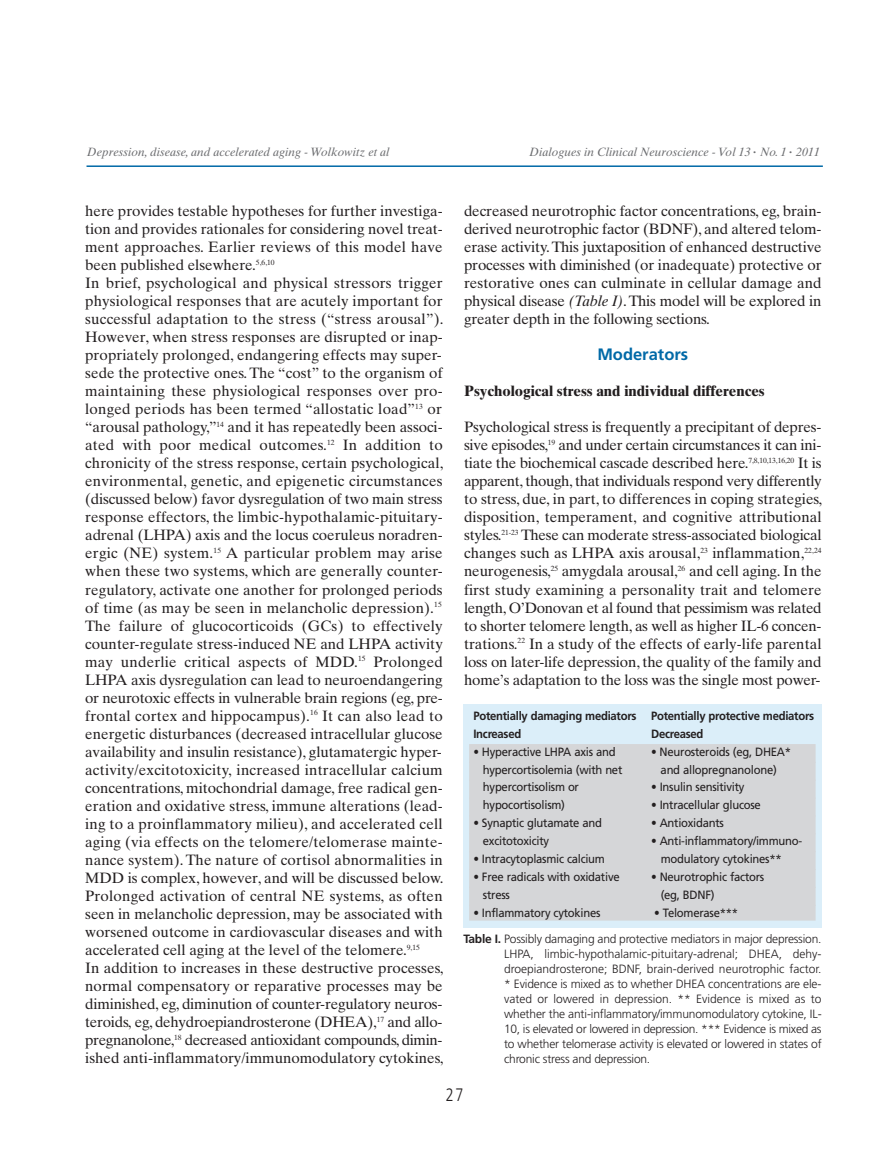
<style>
.page{position:relative;width:894px;height:1149px;background:#fff}
.page>*{position:absolute;margin:0;border:0;box-sizing:border-box;transform-origin:0 0}
.t1{font:300 18px "Frutiger";color:#231f20;scale:.8 1}
.t2{font:700 16.5px "Frutiger";color:#0069a7}
.t3{font:15px/18px "Times Ten";letter-spacing:.005em;color:#231f20;text-align:justify}
.t4{font:700 15px "Times Ten";color:#231f20}
.t5{font:300 12px/15px "Frutiger";letter-spacing:-.015em;color:#231f20}
.t6{font:12px "Frutiger";letter-spacing:-.025em;color:#231f20;scale:.94 1}
.t7{font:italic 12px "Times Ten";color:#6c6d70}
.t8{font:700 12px/17.9px "Frutiger";letter-spacing:-.025em;color:#231f20;scale:.94 1}
.s1{font-style:italic}
.s2{font-weight:400}
.s3{font-weight:700}
</style>
<div class="page">
<hr style="left:86px;top:165px;width:736px;height:2px;background:#0069a7">
<div style="left:463px;top:703px;width:358px;height:224px;background:#dbeef9"></div>
<div style="left:469px;top:743px;width:346px;height:19px;background:#d5d6d8"></div>
<div style="left:469px;top:761px;width:346px;height:19px;background:#d5d6d8"></div>
<div style="left:469px;top:779px;width:346px;height:19px;background:#d5d6d8"></div>
<div style="left:469px;top:797px;width:346px;height:19px;background:#d5d6d8"></div>
<div style="left:469px;top:815px;width:346px;height:19px;background:#d5d6d8"></div>
<div style="left:469px;top:833px;width:346px;height:18px;background:#d5d6d8"></div>
<div style="left:469px;top:851px;width:346px;height:18px;background:#d5d6d8"></div>
<div style="left:469px;top:868px;width:346px;height:19px;background:#d5d6d8"></div>
<div style="left:469px;top:886px;width:346px;height:19px;background:#d5d6d8"></div>
<div style="left:469px;top:904px;width:346px;height:16px;background:#d5d6d8"></div>
<p class="t7" style="left:87px;top:147px;width:304px">Depression, disease, and accelerated aging - Wolkowitz et al</p>
<p class="t7" style="left:529px;top:147px;width:292px">Dialogues in Clinical Neuroscience - Vol 13 <sup>.</sup> No. 1 <sup>.</sup> 2011</p>
<p class="t3" style="left:85px;top:203px;width:360px;text-align:left">here provides testable hypotheses for further investiga&shy;tion and provides rationales for considering novel treat&shy;ment approaches. Earlier reviews of this model have been published elsewhere.<sup>5,6,10<br></sup>In brief, psychological and physical stressors trigger physiological responses that are acutely important for successful adaptation to the stress (“stress arousal”).<br>However, when stress responses are disrupted or inap&shy;propriately prolonged, endangering effects may super&shy;sede the protective ones. The “cost” to the organism of maintaining these physiological responses over pro&shy;longed periods has been termed “allostatic load”<sup>13</sup> or “arousal pathology,”<sup>14</sup> and it has repeatedly been associ&shy;ated with poor medical outcomes.<sup>12</sup> In addition to chronicity of the stress response, certain psychological, environmental, genetic, and epigenetic circumstances (discussed below) favor dysregulation of two main stress response effectors, the limbic-hypothalamic-pituitary&shy;adrenal (LHPA) axis and the locus coeruleus noradren&shy;ergic (NE) system.<sup>15</sup> A particular problem may arise when these two systems, which are generally counter&shy;regulatory, activate one another for prolonged periods of time (as may be seen in melancholic depression).<sup>15<br></sup>The failure of glucocorticoids (GCs) to effectively counter-regulate stress-induced NE and LHPA activity may underlie critical aspects of MDD.<sup>15</sup> Prolonged LHPA axis dysregulation can lead to neuroendangering or neurotoxic effects in vulnerable brain regions (eg, pre&shy;frontal cortex and hippocampus).<sup>16</sup> It can also lead to energetic disturbances (decreased intracellular glucose availability and insulin resistance), glutamatergic hyper&shy;activity/excitotoxicity, increased intracellular calcium concentrations, mitochondrial damage, free radical gen&shy;eration and oxidative stress, immune alterations (lead&shy;ing to a proinflammatory milieu), and accelerated cell aging (via effects on the telomere/telomerase mainte&shy;nance system). The nature of cortisol abnormalities in MDD is complex, however, and will be discussed below.<br>Prolonged activation of central NE systems, as often seen in melancholic depression, may be associated with worsened outcome in cardiovascular diseases and with accelerated cell aging at the level of the telomere.<sup>9,15<br></sup>In addition to increases in these destructive processes, normal compensatory or reparative processes may be diminished, eg, diminution of counter-regulatory neuros&shy;teroids, eg, dehydroepiandrosterone (DHEA),<sup>17</sup> and allo&shy;pregnanolone,<sup>18</sup> decreased antioxidant compounds, dimin&shy;ished anti-inflammatory/immunomodulatory cytokines,</p>
<p class="t3" style="left:464px;top:203px;width:359px">decreased neurotrophic factor concentrations, eg, brain&shy;derived neurotrophic factor (BDNF), and altered telom&shy;erase activity. This juxtaposition of enhanced destructive processes with diminished (or inadequate) protective or restorative ones can culminate in cellular damage and physical disease <span class="s1">(Table I)</span>. This model will be explored in greater depth in the following sections.</p>
<p class="t2" style="left:597px;top:348px;width:92px">Moderators</p>
<p class="t4" style="left:464px;top:386px;width:302px">Psychological stress and individual differences</p>
<p class="t3" style="left:464px;top:419px;width:359px">Psychological stress is frequently a precipitant of depres&shy;sive episodes,<sup>19</sup> and under certain circumstances it can ini&shy;tiate the biochemical cascade described here.<sup>7,8,10,13,16,20</sup> It is apparent, though, that individuals respond very differently to stress, due, in part, to differences in coping strategies, disposition, temperament, and cognitive attributional styles.<sup>21-23</sup> These can moderate stress-associated biological changes such as LHPA axis arousal,<sup>23</sup> inflammation,<sup>22,24 </sup>neurogenesis,<sup>25</sup> amygdala arousal,<sup>26</sup> and cell aging. In the first study examining a personality trait and telomere length, O’Donovan et al found that pessimism was related to shorter telomere length, as well as higher IL-6 concen&shy;trations.<sup>22</sup> In a study of the effects of early-life parental loss on later-life depression, the quality of the family and home’s adaptation to the loss was the single most power-</p>
<p class="t8" style="left:473px;top:707px;width:364px">Potentially damaging mediators Potentially protective mediators<br>Increased</p>
<p class="t8" style="left:650px;top:725px;width:57px">Decreased</p>
<p class="t6" style="left:473px;top:746px;width:153px">• Hyperactive LHPA axis and</p>
<p class="t6" style="left:650px;top:746px;width:150px">• Neurosteroids (eg, DHEA*</p>
<p class="t6" style="left:482px;top:764px;width:150px">hypercortisolemia (with net</p>
<p class="t6" style="left:660px;top:764px;width:125px">and allopregnanolone)</p>
<p class="t6" style="left:482px;top:782px;width:104px">hypercortisolism or</p>
<p class="t6" style="left:650px;top:782px;width:101px">• Insulin sensitivity</p>
<p class="t6" style="left:482px;top:800px;width:89px">hypocortisolism)</p>
<p class="t6" style="left:650px;top:800px;width:118px">• Intracellular glucose</p>
<p class="t6" style="left:473px;top:818px;width:138px">• Synaptic glutamate and</p>
<p class="t6" style="left:650px;top:818px;width:79px">• Antioxidants</p>
<p class="t6" style="left:482px;top:835px;width:72px">excitotoxicity</p>
<p class="t6" style="left:650px;top:835px;width:162px">• Anti-inflammatory/immuno-</p>
<p class="t6" style="left:473px;top:853px;width:141px">• Intracytoplasmic calcium</p>
<p class="t6" style="left:660px;top:853px;width:130px">modulatory cytokines**</p>
<p class="t6" style="left:473px;top:871px;width:157px">• Free radicals with oxidative</p>
<p class="t6" style="left:650px;top:871px;width:122px">• Neurotrophic factors</p>
<p class="t6" style="left:482px;top:889px;width:30px">stress</p>
<p class="t6" style="left:660px;top:889px;width:59px">(eg, BDNF)</p>
<p class="t6" style="left:473px;top:907px;width:137px">• Inflammatory cytokines</p>
<p class="t5" style="left:463px;top:900px;width:359px;line-height:26.1px;text-indent:191px"><span class="s2">• Telomerase***<br></span><span class="s3">Table I.</span> Possibly damaging and protective mediators in major depression.</p>
<p class="t5" style="left:504px;top:946px;width:319px;text-align:justify">LHPA, limbic-hypothalamic-pituitary-adrenal; DHEA, dehy&shy;droepiandrosterone; BDNF, brain-derived neurotrophic factor. * Evidence is mixed as to whether DHEA concentrations are ele&shy;vated or lowered in depression. ** Evidence is mixed as to whether the anti-inflammatory/immunomodulatory cytokine, IL-10, is elevated or lowered in depression. *** Evidence is mixed as to whether telomerase activity is elevated or lowered in states of chronic stress and depression.</p>
<p class="t1" style="left:445px;top:1086px;width:24px">27</p>
</div>
